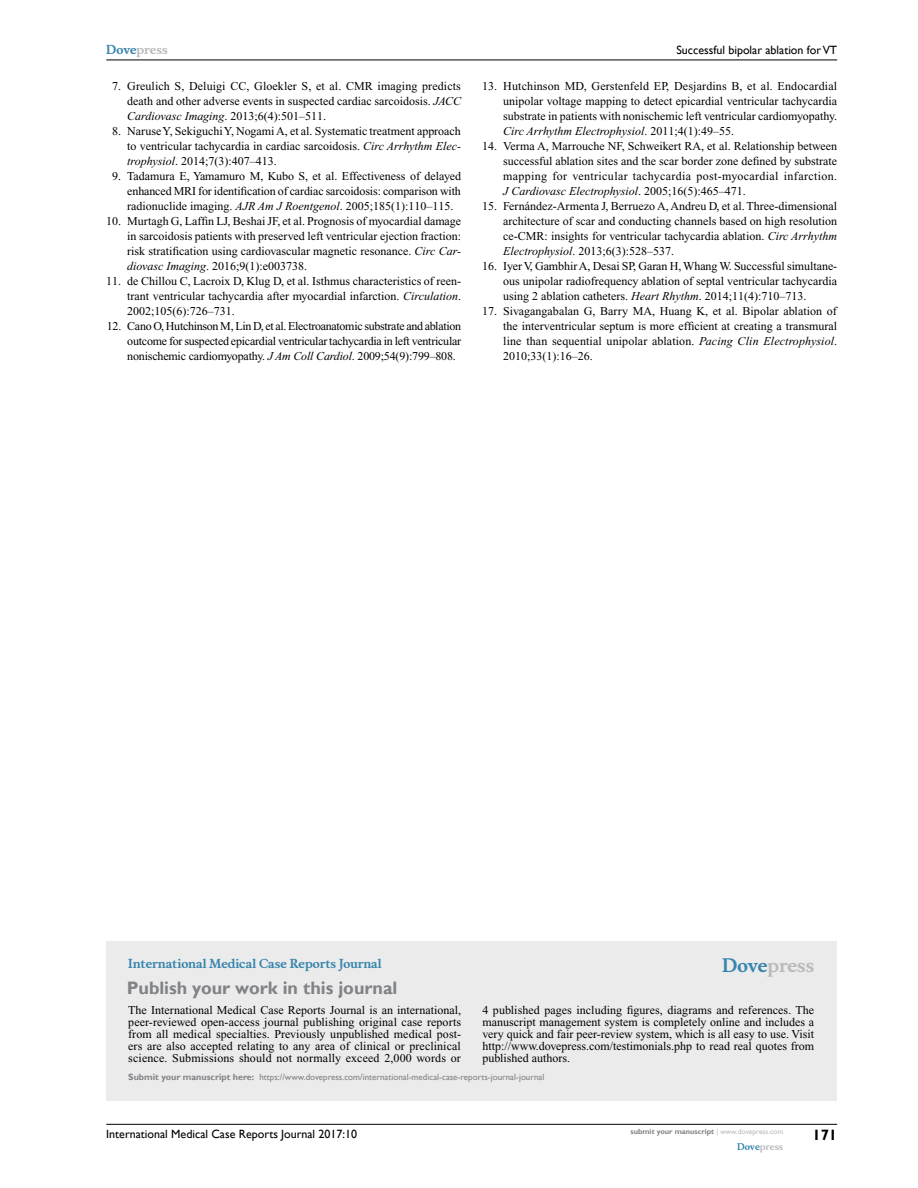
<style>
.page{position:relative;width:918px;height:1188px;background:#fff}
.page>*{position:absolute;margin:0;border:0;box-sizing:border-box;transform-origin:0 0}
.t1{font:700 18px "Gill Sans";color:#808285}
.t2{font:700 18px "Musee";color:#b8babc}
.t3{font:700 15px "Gill Sans";color:#000}
.t4{font:12px/15px "Times New Roman";color:#000;text-align:justify}
.t5{font:12px "Gill Sans";color:#000}
.t6{font:700 12px "Musee";color:#3785ad}
.t7{font:700 12px "Musee";color:#b8babc}
.t8{font:9px "Gill Sans";color:#808285}
.t9{font:700 9px "Musee";color:#b8babc}
.t10{font:700 7.5px "Gill Sans";color:#808285}
.s1{color:#3785ad}
.s2{font-style:italic}
.s3{font-weight:700}
.s4{font-weight:400;color:#b8babc}
</style>
<div class="page">
<div style="left:106px;top:941px;width:731px;height:159px;background:#ebebec"></div>
<hr style="left:106px;top:1124px;width:731px;height:1px;background:#000">
<hr style="left:106px;top:60px;width:731px;height:1px;background:#000">
<p class="t7" style="left:106px;top:43px;width:63px"><span class="s1">Dove</span>press</p>
<p class="t4" style="left:127px;top:79px;width:335px;text-indent:-15px">7. Greulich S, Deluigi CC, Gloekler S, et al. CMR imaging predicts death and other adverse events in suspected cardiac sarcoidosis. <span class="s2">JACC Cardiovasc Imaging</span>. 2013;6(4):501–511.</p>
<p class="t4" style="left:127px;top:124px;width:335px;text-indent:-15px">8. Naruse Y, Sekiguchi Y, Nogami A, et al. Systematic treatment approach to ventricular tachycardia in cardiac sarcoidosis. <span class="s2">Circ Arrhythm Elec&shy;trophysiol</span>. 2014;7(3):407–413.</p>
<p class="t4" style="left:127px;top:169px;width:335px;text-indent:-15px">9. Tadamura E, Yamamuro M, Kubo S, et al. Effectiveness of delayed enhanced MRI for identification of cardiac sarcoidosis: comparison with radionuclide imaging. <span class="s2">AJR Am J Roentgenol</span>. 2005;185(1):110–115.</p>
<p class="t4" style="left:127px;top:214px;width:336px;text-indent:-21px">10. Murtagh G, Laffin LJ, Beshai JF, et al. Prognosis of myocardial damage in sarcoidosis patients with preserved left ventricular ejection fraction: risk stratification using cardiovascular magnetic resonance. <span class="s2">Circ Car&shy;diovasc Imaging</span>. 2016;9(1):e003738.</p>
<p class="t4" style="left:127px;top:274px;width:335px;text-indent:-21px">11. de Chillou C, Lacroix D, Klug D, et al. Isthmus characteristics of reen&shy;trant ventricular tachycardia after myocardial infarction. <span class="s2">Circulation</span>.<br>2002;105(6):726–731.</p>
<p class="t4" style="left:127px;top:319px;width:336px;text-indent:-20px">12. Cano O, Hutchinson M, Lin D, et al. Electroanatomic substrate and ablation outcome for suspected epicardial ventricular tachycardia in left ventricular nonischemic cardiomyopathy. <span class="s2">J Am Coll Cardiol</span>. 2009;54(9):799–808.</p>
<p class="t5" style="left:676px;top:43px;width:162px">Successful bipolar ablation for VT</p>
<p class="t4" style="left:503px;top:79px;width:335px;text-indent:-21px">13. Hutchinson MD, Gerstenfeld EP, Desjardins B, et al. Endocardial unipolar voltage mapping to detect epicardial ventricular tachycardia substrate in patients with nonischemic left ventricular cardiomyopathy.<br><span class="s2">Circ Arrhythm Electrophysiol</span>. 2011;4(1):49–55.</p>
<p class="t4" style="left:503px;top:139px;width:335px;text-indent:-21px">14. Verma A, Marrouche NF, Schweikert RA, et al. Relationship between successful ablation sites and the scar border zone defined by substrate mapping for ventricular tachycardia post-myocardial infarction.<br><span class="s2">J -Cardiovasc Electrophysiol</span>. 2005;16(5):465–471.</p>
<p class="t4" style="left:503px;top:199px;width:335px;text-indent:-21px">15. Fernández-Armenta J, Berruezo A, Andreu D, et al. Three-dimensional architecture of scar and conducting channels based on high resolution ce-CMR: insights for ventricular tachycardia ablation. <span class="s2">Circ Arrhythm Electrophysiol</span>. 2013;6(3):528–537.</p>
<p class="t4" style="left:503px;top:259px;width:336px;text-indent:-21px">16. Iyer V, Gambhir A, Desai SP, Garan H, Whang W. Successful simultane&shy;ous unipolar radiofrequency ablation of septal ventricular tachycardia using 2 ablation catheters. <span class="s2">Heart Rhythm</span>. 2014;11(4):710–713.</p>
<p class="t4" style="left:503px;top:304px;width:336px;text-indent:-21px">17. Sivagangabalan G, Barry MA, Huang K, et al. Bipolar ablation of the interventricular septum is more efficient at creating a transmural line than sequential unipolar ablation. <span class="s2">Pacing Clin Electrophysiol</span>.<br>2010;33(1):16–26.</p>
<p class="t6" style="left:128px;top:956px;width:255px">International Medical Case Reports Journal</p>
<h1 class="t1" style="left:127px;top:977px;width:272px">Publish your work in this journal</h1>
<h1 class="t2" style="left:722px;top:955px;width:94px"><span class="s1">Dove</span>press</h1>
<p class="t4" style="left:128px;top:1004px;width:334px;line-height:12px">The International Medical Case Reports Journal is an international, peer-reviewed open-access journal publishing original case reports from all medical specialties. Previously unpublished medical post&shy;ers are also accepted relating to any area of clinical or preclinical science. Submissions should not normally exceed 2,000 words or</p>
<p class="t4" style="left:482px;top:1004px;width:333px;line-height:12px">4 published pages including figures, diagrams and references. The manuscript management system is completely online and includes a very quick and fair peer-review system, which is all easy to use. Visit http://www.dovepress.com/testimonials.php to read real quotes from published authors.</p>
<p class="t8" style="left:128px;top:1072px;width:418px"><span class="s3">Submit your manuscript here:</span> https://www.dovepress.com/international-medical-case-reports-journal-journal</p>
<p class="t5" style="left:106px;top:1127px;width:252px">International Medical Case Reports Journal 2017:10</p>
<p class="t10" style="left:631px;top:1127px;width:154px">submit your manuscript <span class="s4">| www.dovepress.com</span></p>
<p class="t9" style="left:737px;top:1141px;width:48px"><span class="s1">Dove</span>press</p>
<p class="t3" style="left:812px;top:1126px;width:26px">171</p>
</div>
